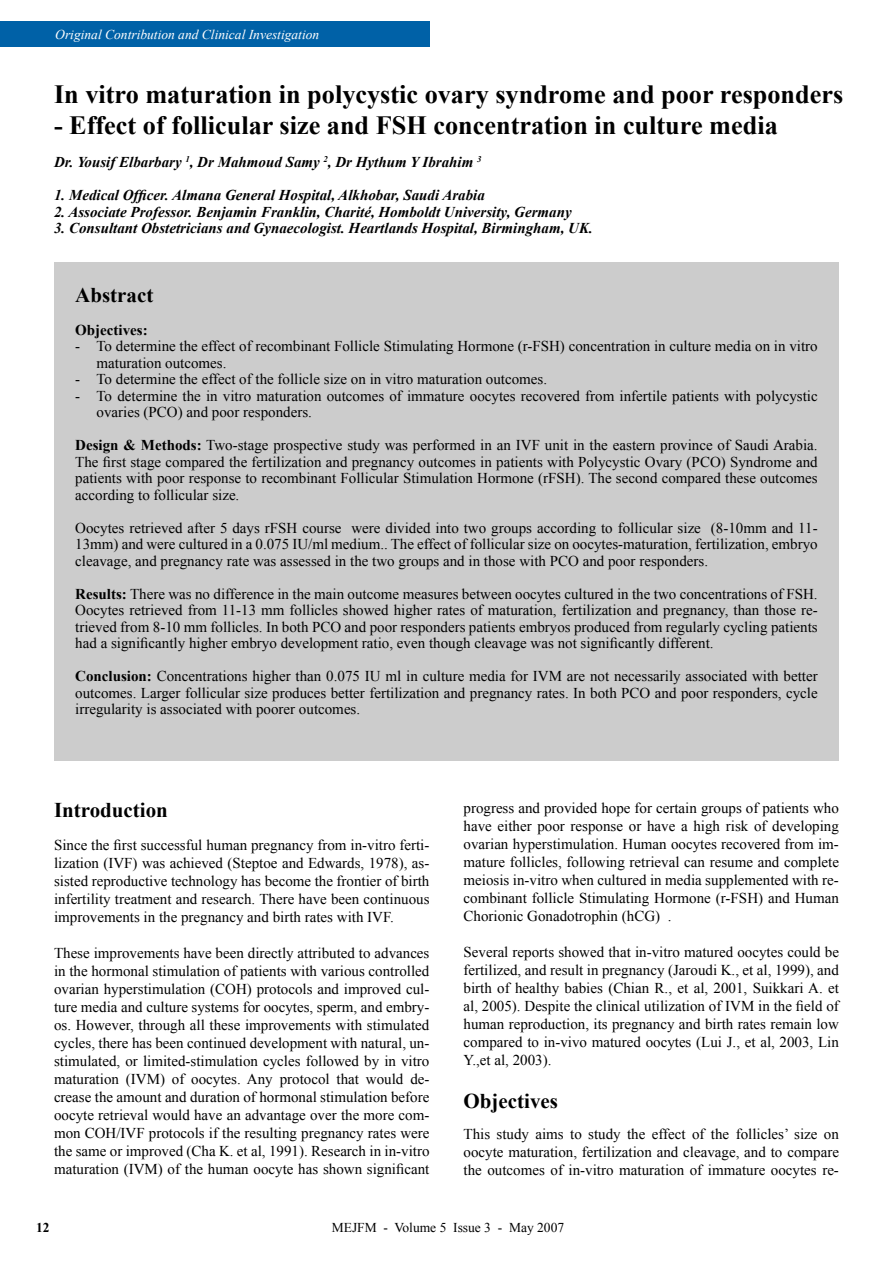
<style>
.page{position:relative;width:893px;height:1263px;background:#fff}
.page>*{position:absolute;margin:0;border:0;box-sizing:border-box;transform-origin:0 0}
.t1{font:700 26.25px "Times New Roman";color:#000}
.t2{font:700 21px "Times New Roman";color:#000}
.t3{font:15px/18px "Times New Roman";color:#000;text-align:justify}
.t4{font:italic 700 15px "Times New Roman";color:#000}
.t5{font:700 15px "Times New Roman";color:#000}
.t6{font:italic 13.5px "Times New Roman";color:#fff}
.t7{font:13.5px "Times New Roman";color:#000}
.t8{font:700 13.5px "Times New Roman";color:#000}
.s1{font-weight:700}
</style>
<div class="page">
<div style="left:0;top:21px;width:429px;height:26px;background:#0061a7"></div>
<div style="left:54px;top:262px;width:785px;height:498px;background:#ccc"></div>
<p class="t6" style="left:55px;top:25px;width:266px">Original Contribution and Clinical Investigation</p>
<h1 class="t1" style="left:54px;top:76px;width:791px">In vitro maturation in polycystic ovary syndrome and poor responders</h1>
<h1 class="t1" style="left:54px;top:107px;width:725px">- Effect of follicular size and FSH concentration in culture media</h1>
<p class="t4" style="left:54px;top:152px;width:429px">Dr. Yousif Elbarbary <sup>1</sup>, Dr Mahmoud Samy <sup>2</sup>, Dr Hythum Y Ibrahim <sup>3</sup></p>
<p class="t4" style="left:54px;top:185px;width:432px">1. Medical Officer. Almana General Hospital, Alkhobar, Saudi Arabia</p>
<p class="t4" style="left:54px;top:201px;width:519px">2. Associate Professor. Benjamin Franklin, Charité, Homboldt University, Germany</p>
<p class="t4" style="left:54px;top:218px;width:540px">3. Consultant Obstetricians and Gynaecologist. Heartlands Hospital, Birmingham, UK.</p>
<h2 class="t2" style="left:75px;top:280px;width:80px">Abstract</h2>
<p class="t5" style="left:75px;top:319px;width:74px">Objectives:</p>
<p class="t3" style="left:97px;top:338px;width:723px;line-height:16.5px;text-indent:-21px">- To determine the effect of recombinant Follicle Stimulating Hormone (r-FSH) concentration in culture media on in vitro maturation outcomes.</p>
<p class="t3" style="left:75px;top:370px;width:473px">- To determine the effect of the follicle size on in vitro maturation outcomes.</p>
<p class="t3" style="left:97px;top:387px;width:723px;line-height:16.5px;text-indent:-21px">- To determine the in vitro maturation outcomes of immature oocytes recovered from infertile patients with polycystic ovaries (PCO) and poor responders.</p>
<p class="t3" style="left:75px;top:437px;width:744px;line-height:16.5px"><span class="s1">Design &amp; Methods:</span> Two-stage prospective study was performed in an IVF unit in the eastern province of Saudi Arabia.<br>The first stage compared the fertilization and pregnancy outcomes in patients with Polycystic Ovary (PCO) Syndrome and patients with poor response to recombinant Follicular Stimulation Hormone (rFSH). The second compared these outcomes according to follicular size.</p>
<p class="t3" style="left:75px;top:519px;width:744px;line-height:16.5px">Oocytes retrieved after 5 days rFSH course were divided into two groups according to follicular size (8-10mm and 11- 13mm) and were cultured in a 0.075 IU/ml medium.. The effect of follicular size on oocytes-maturation, fertilization, embryo cleavage, and pregnancy rate was assessed in the two groups and in those with PCO and poor responders.</p>
<p class="t3" style="left:75px;top:585px;width:744px;line-height:16.5px"><span class="s1">Results:</span> There was no difference in the main outcome measures between oocytes cultured in the two concentrations of FSH.<br>Oocytes retrieved from 11-13 mm follicles showed higher rates of maturation, fertilization and pregnancy, than those re&shy;trieved from 8-10 mm follicles. In both PCO and poor responders patients embryos produced from regularly cycling patients had a significantly higher embryo development ratio, even though cleavage was not significantly different.</p>
<p class="t3" style="left:75px;top:668px;width:744px;line-height:16.5px"><span class="s1">Conclusion:</span> Concentrations higher than 0.075 IU ml in culture media for IVM are not necessarily associated with better outcomes. Larger follicular size produces better fertilization and pregnancy rates. In both PCO and poor responders, cycle irregularity is associated with poorer outcomes.</p>
<h2 class="t2" style="left:54px;top:795px;width:115px">Introduction</h2>
<p class="t3" style="left:54px;top:835px;width:377px">Since the first successful human pregnancy from in-vitro ferti&shy;lization (IVF) was achieved (Steptoe and Edwards, 1978), as&shy;sisted reproductive technology has become the frontier of birth infertility treatment and research. There have been continuous improvements in the pregnancy and birth rates with IVF.</p>
<p class="t3" style="left:54px;top:943px;width:377px">These improvements have been directly attributed to advances in the hormonal stimulation of patients with various controlled ovarian hyperstimulation (COH) protocols and improved cul&shy;ture media and culture systems for oocytes, sperm, and embry&shy;os. However, through all these improvements with stimulated cycles, there has been continued development with natural, un&shy;stimulated, or limited-stimulation cycles followed by in vitro maturation (IVM) of oocytes. Any protocol that would de&shy;crease the amount and duration of hormonal stimulation before oocyte retrieval would have an advantage over the more com&shy;mon COH/IVF protocols if the resulting pregnancy rates were the same or improved (Cha K. et al, 1991). Research in in-vitro maturation (IVM) of the human oocyte has shown significant</p>
<p class="t3" style="left:463px;top:798px;width:377px">progress and provided hope for certain groups of patients who have either poor response or have a high risk of developing ovarian hyperstimulation. Human oocytes recovered from im&shy;mature follicles, following retrieval can resume and complete meiosis in-vitro when cultured in media supplemented with re&shy;combinant follicle Stimulating Hormone (r-FSH) and Human Chorionic Gonadotrophin (hCG) .</p>
<p class="t3" style="left:463px;top:942px;width:377px">Several reports showed that in-vitro matured oocytes could be fertilized, and result in pregnancy (Jaroudi K., et al, 1999), and birth of healthy babies (Chian R., et al, 2001, Suikkari A. et al, 2005). Despite the clinical utilization of IVM in the field of human reproduction, its pregnancy and birth rates remain low compared to in-vivo matured oocytes (Lui J., et al, 2003, Lin Y.,et al, 2003).</p>
<h2 class="t2" style="left:463px;top:1086px;width:96px">Objectives</h2>
<p class="t3" style="left:463px;top:1125px;width:377px">This study aims to study the effect of the follicles’ size on oocyte maturation, fertilization and cleavage, and to compare the outcomes of in-vitro maturation of immature oocytes re-</p>
<p class="t8" style="left:36px;top:1218px;width:15px">12</p>
<p class="t7" style="left:332px;top:1218px;width:234px">MEJFM - Volume 5 Issue 3 - May 2007</p>
</div>
